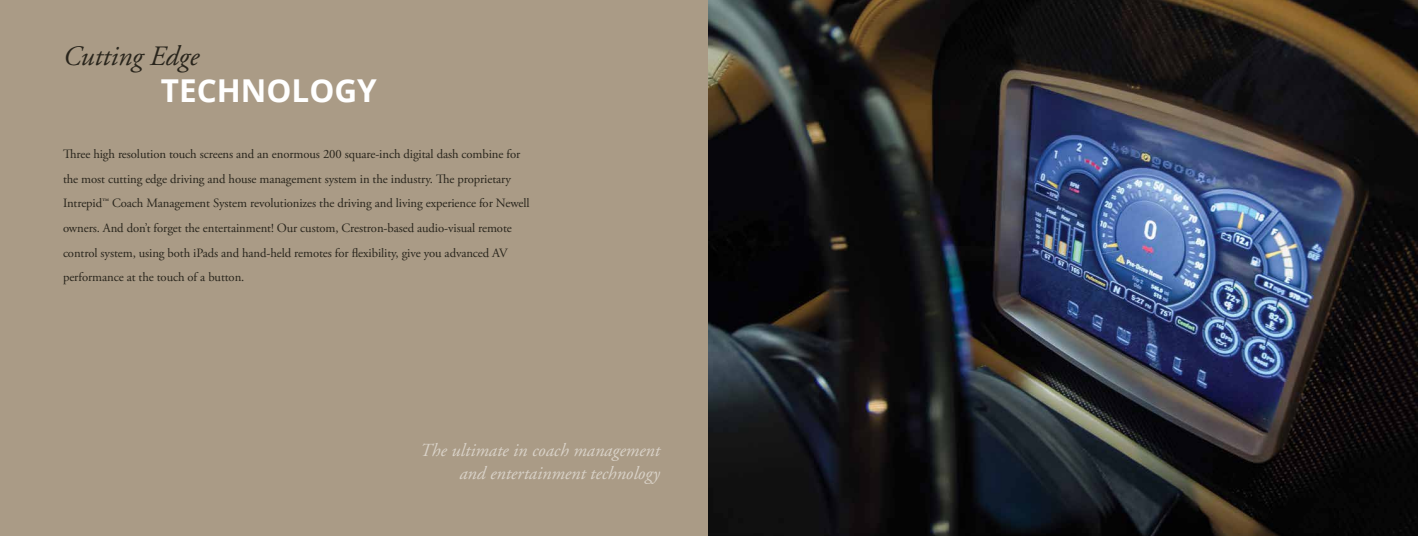
<style>
.page{position:relative;width:1418px;height:536px;background:#aa9b86}
.page>*{position:absolute;margin:0;border:0;box-sizing:border-box;transform-origin:0 0}
.t1{font:700 31.5px "Open Sans";color:#fff}
.t2{font:italic 28px "Adobe Garamond";color:#29251c}
.t3{font:italic 18.38px/22.1px "Adobe Garamond";color:#d9d2c8;text-align:right}
.t4{font:12.69px/24.5px "Adobe Garamond Pro";letter-spacing:-.01em;color:#29251c}
</style>
<div class="page">
<img style="left:709px;top:0;width:709px;height:536px">
<h2 class="t2" style="left:63px;top:41px;width:138px">Cutting Edge</h2>
<h1 class="t1" style="left:161px;top:68px;width:218px">TECHNOLOGY</h1>
<p class="t4" style="left:63px;top:142px;width:468px">Three high resolution touch screens and an enormous 200 square-inch digital dash combine for the most cutting edge driving and house management system in the industry. The proprietary Intrepid™ Coach Management System revolutionizes the driving and living experience for Newell owners. And don’t forget the entertainment! Our custom, Crestron-based audio-visual remote control system, using both iPads and hand-held remotes for flexibility, give you advanced AV performance at the touch of a button.</p>
<h3 class="t3" style="left:420px;top:440px;width:241px">The ultimate in coach management and entertainment technology</h3>
</div>
